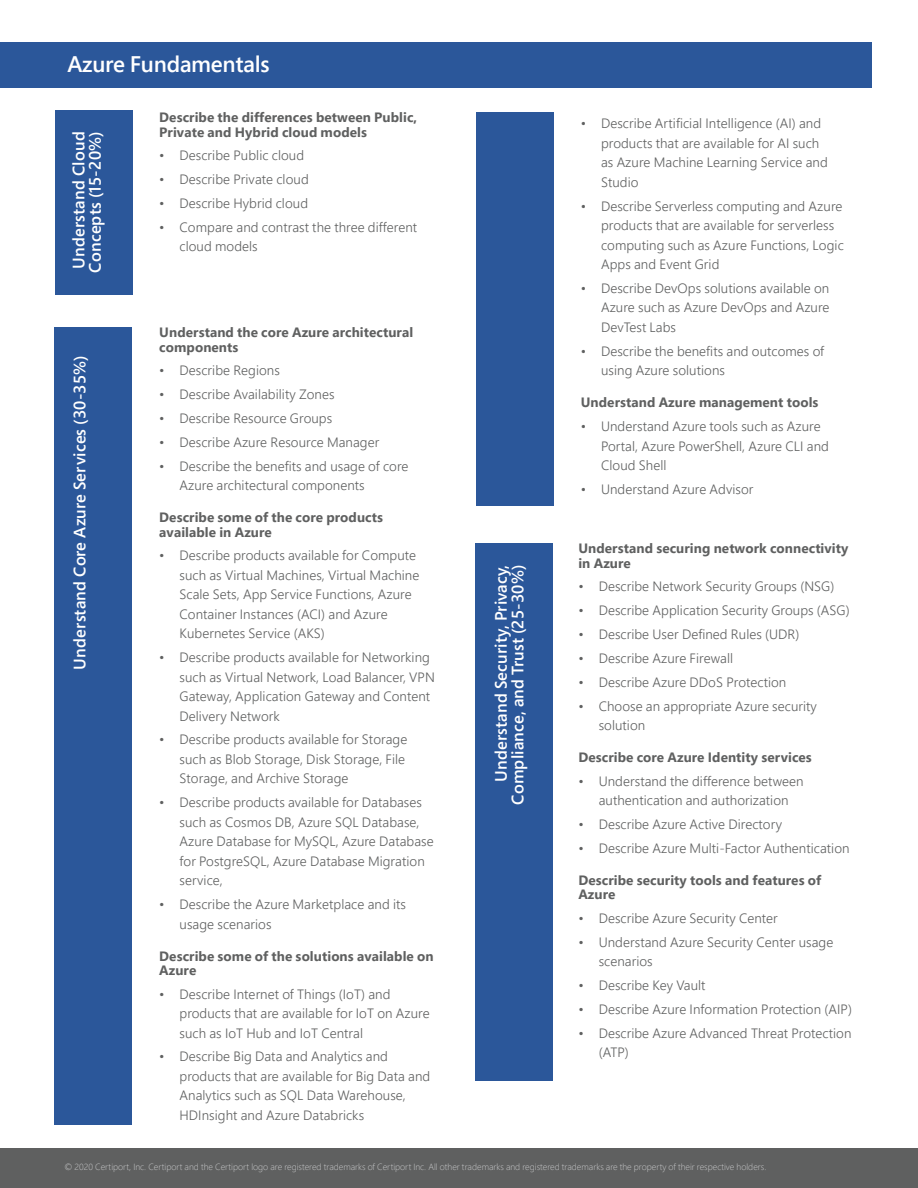
<style>
.page{position:relative;width:918px;height:1188px;background:#fff}
.page>*{position:absolute;margin:0;border:0;box-sizing:border-box;transform-origin:0 0}
.t1{font:600 22.5px "Segoe Pro";letter-spacing:-.01em;color:#fff}
.t2{font:600 16.5px/16.5px "Segoe Pro";letter-spacing:.01em;color:#fff;text-align:right}
.t3{font:300 13.5px/19.5px "Segoe Pro";letter-spacing:.005em;color:#5f6060}
.t4{font:700 13.5px/14.2px "Segoe Pro";letter-spacing:.005em;color:#5f6060}
.t5{font:300 9px "Segoe Pro";color:#c9cacb}
</style>
<div class="page">
<div style="left:0;top:1148px;width:918px;height:40px;background:#5f6060"></div>
<div style="left:0;top:42px;width:871px;height:45px;background:#2b579a"></div>
<div style="left:56px;top:111px;width:77px;height:184px;background:#2b579a"></div>
<div style="left:476px;top:112px;width:78px;height:394px;background:#2b579a"></div>
<div style="left:54px;top:327px;width:78px;height:798px;background:#2b579a"></div>
<div style="left:475px;top:543px;width:78px;height:538px;background:#2b579a"></div>
<h1 class="t1" style="left:68px;top:48px;width:204px">Azure Fundamentals</h1>
<p class="t2" style="left:70px;top:273px;width:143px;text-align:left;rotate:-90deg">Understand Cloud<br>Concepts (15-20%)</p>
<p class="t2" style="left:71px;top:670px;width:316px;rotate:-90deg">Understand Core Azure Services (30-35%)</p>
<p class="t4" style="left:159px;top:110px;width:259px">Describe the differences between Public,<br>Private and Hybrid cloud models</p>
<p class="t3" style="left:159px;top:146px;width:146px">• Describe Public cloud</p>
<p class="t3" style="left:159px;top:169px;width:151px">• Describe Private cloud</p>
<p class="t3" style="left:159px;top:193px;width:150px">• Describe Hybrid cloud</p>
<p class="t3" style="left:180px;top:217px;width:239px;text-indent:-20px">• Compare and contrast the three different cloud models</p>
<p class="t4" style="left:159px;top:325px;width:255px">Understand the core Azure architectural components</p>
<p class="t3" style="left:159px;top:361px;width:122px">• Describe Regions</p>
<p class="t3" style="left:159px;top:384px;width:177px">• Describe Availability Zones</p>
<p class="t3" style="left:159px;top:408px;width:174px">• Describe Resource Groups</p>
<p class="t3" style="left:159px;top:432px;width:222px">• Describe Azure Resource Manager</p>
<p class="t3" style="left:180px;top:456px;width:230px;text-indent:-20px">• Describe the benefits and usage of core<br>Azure architectural components</p>
<p class="t4" style="left:159px;top:510px;width:225px">Describe some of the core products available in Azure</p>
<p class="t3" style="left:180px;top:545px;width:241px;text-indent:-20px">• Describe products available for Compute such as Virtual Machines, Virtual Machine Scale Sets, App Service Functions, Azure Container Instances (ACI) and Azure Kubernetes Service (AKS)</p>
<p class="t3" style="left:180px;top:647px;width:257px;text-indent:-20px">• Describe products available for Networking such as Virtual Network, Load Balancer, VPN Gateway, Application Gateway and Content Delivery Network</p>
<p class="t3" style="left:180px;top:730px;width:229px;text-indent:-20px">• Describe products available for Storage such as Blob Storage, Disk Storage, File<br>Storage, and Archive Storage</p>
<p class="t3" style="left:180px;top:792px;width:256px;text-indent:-20px">• Describe products available for Databases such as Cosmos DB, Azure SQL Database, Azure Database for MySQL, Azure Database for PostgreSQL, Azure Database Migration service,</p>
<p class="t3" style="left:180px;top:894px;width:228px;text-indent:-20px">• Describe the Azure Marketplace and its usage scenarios</p>
<p class="t4" style="left:159px;top:948px;width:276px">Describe some of the solutions available on<br>Azure</p>
<p class="t3" style="left:180px;top:984px;width:252px;text-indent:-20px">• Describe Internet of Things (IoT) and products that are available for IoT on Azure such as IoT Hub and IoT Central</p>
<p class="t3" style="left:180px;top:1047px;width:252px;text-indent:-20px">• Describe Big Data and Analytics and products that are available for Big Data and Analytics such as SQL Data Warehouse, HDInsight and Azure Databricks</p>
<p class="t2" style="left:492px;top:805px;width:241px;rotate:-90deg">Understand Security, Privacy,<br>Compliance, and Trust (25-30%)</p>
<p class="t3" style="left:601px;top:114px;width:228px;text-indent:-20px">• Describe Artificial Intelligence (AI) and products that are available for AI such as Azure Machine Learning Service and<br>Studio</p>
<p class="t3" style="left:601px;top:196px;width:244px;text-indent:-20px">• Describe Serverless computing and Azure products that are available for serverless computing such as Azure Functions, Logic Apps and Event Grid</p>
<p class="t3" style="left:601px;top:278px;width:230px;text-align:justify;text-indent:-20px">• Describe DevOps solutions available on Azure such as Azure DevOps and Azure DevTest Labs</p>
<p class="t3" style="left:601px;top:341px;width:225px;text-indent:-20px">• Describe the benefits and outcomes of using Azure solutions</p>
<p class="t4" style="left:581px;top:395px;width:239px">Understand Azure management tools</p>
<p class="t3" style="left:601px;top:416px;width:229px;text-indent:-20px">• Understand Azure tools such as Azure<br>Portal, Azure PowerShell, Azure CLI and<br>Cloud Shell</p>
<p class="t3" style="left:581px;top:479px;width:174px">• Understand Azure Advisor</p>
<p class="t4" style="left:578px;top:541px;width:271px">Understand securing network connectivity in Azure</p>
<p class="t3" style="left:578px;top:577px;width:257px">• Describe Network Security Groups (NSG)</p>
<p class="t3" style="left:578px;top:600px;width:273px">• Describe Application Security Groups (ASG)</p>
<p class="t3" style="left:578px;top:624px;width:223px">• Describe User Defined Rules (UDR)</p>
<p class="t3" style="left:578px;top:648px;width:156px">• Describe Azure Firewall</p>
<p class="t3" style="left:578px;top:672px;width:209px">• Describe Azure DDoS Protection</p>
<p class="t3" style="left:599px;top:696px;width:220px;text-indent:-20px">• Choose an appropriate Azure security solution</p>
<p class="t4" style="left:578px;top:750px;width:235px">Describe core Azure Identity services</p>
<p class="t3" style="left:578px;top:771px;width:227px;text-align:center">• Understand the difference between authentication and authorization</p>
<p class="t3" style="left:578px;top:814px;width:205px">• Describe Azure Active Directory</p>
<p class="t3" style="left:578px;top:838px;width:273px">• Describe Azure Multi-Factor Authentication</p>
<p class="t4" style="left:578px;top:873px;width:244px">Describe security tools and features of<br>Azure</p>
<p class="t3" style="left:578px;top:908px;width:201px">• Describe Azure Security Center</p>
<p class="t3" style="left:599px;top:932px;width:236px;text-indent:-20px">• Understand Azure Security Center usage scenarios</p>
<p class="t3" style="left:578px;top:975px;width:129px">• Describe Key Vault</p>
<p class="t3" style="left:578px;top:999px;width:275px">• Describe Azure Information Protection (AIP)</p>
<p class="t3" style="left:599px;top:1023px;width:254px;text-indent:-20px">• Describe Azure Advanced Threat Protection (ATP)</p>
<p class="t5" style="left:64px;top:1160px;width:703px">© 2020 Certiport, Inc. Certiport and the Certiport logo are registered trademarks of Certiport Inc. All other trademarks and registered trademarks are the property of their respective holders.</p>
</div>
